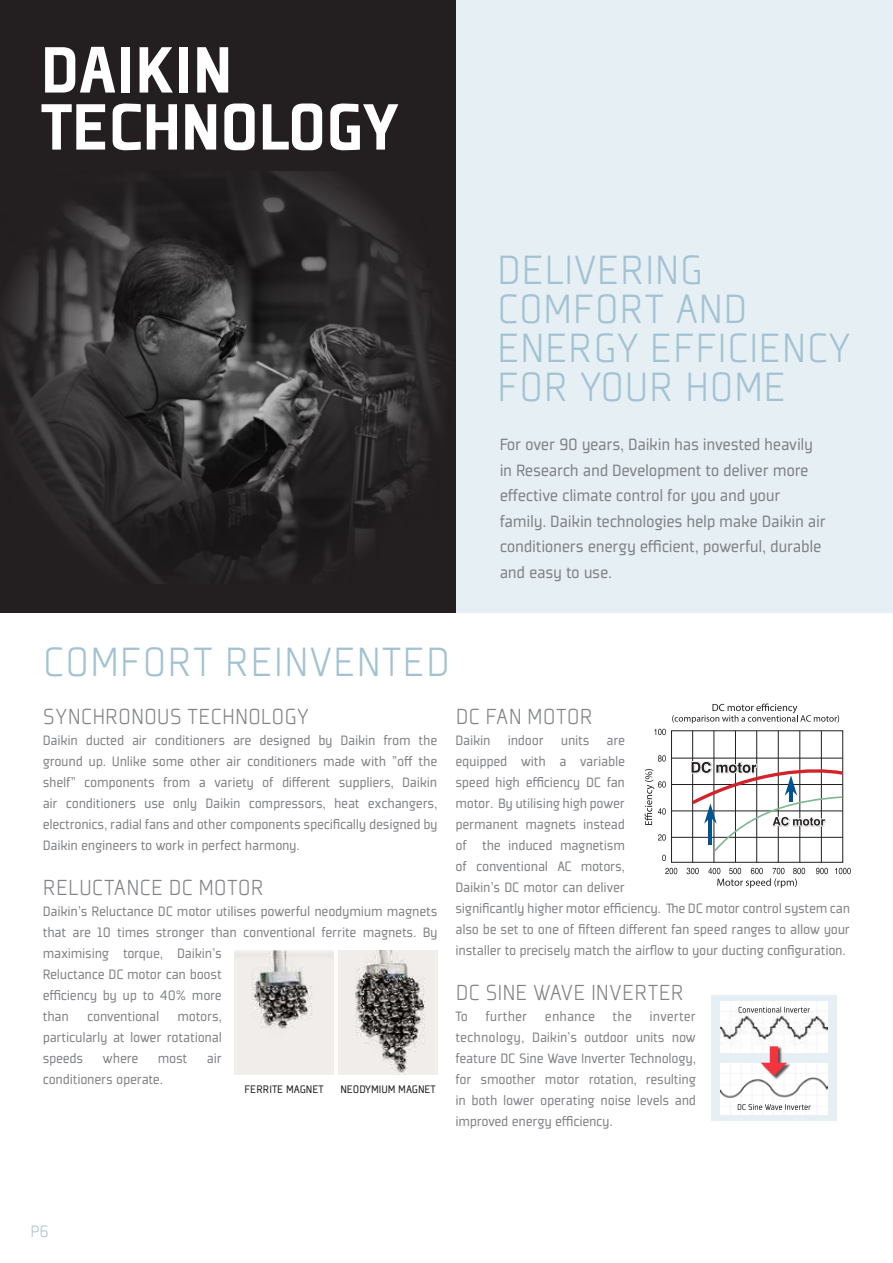
<style>
.page{position:relative;width:893px;height:1263px;background:#fff}
.page>*{position:absolute;margin:0;border:0;box-sizing:border-box;transform-origin:0 0}
.t1{font:900 72px/57px "Plexes Pro";letter-spacing:-.005em;color:#fff}
.t2{font:300 45px/39px "Plexes Pro";letter-spacing:.005em;color:#a2c2d2}
.t3{font:300 24px "Plexes Pro";letter-spacing:-.005em;color:#808285}
.t4{font:18px/25.5px "Plexes Pro";letter-spacing:-.02em;color:#808285}
.t5{font:300 18px "Plexes Pro";color:#a2c2d2}
.t6{font:15px/21px "Plexes Pro";letter-spacing:-.02em;color:#808285;text-align:justify}
.t7{font:12px "Plexes Pro";letter-spacing:-.005em;color:#231f20}
</style>
<div class="page">
<div style="left:711px;top:995px;width:126px;height:126px;background:#e6eff4"></div>
<img style="left:721px;top:1002px;width:106px;height:51px">
<img style="left:721px;top:1063px;width:106px;height:51px">
<svg style="left:739px;top:1007px;width:71px;height:6px"></svg>
<svg style="left:738px;top:1104px;width:73px;height:6px"></svg>
<div style="left:761px;top:1046px;width:30px;height:34px;background:#231f20;opacity:.75"></div>
<svg style="left:761px;top:1046px;width:26px;height:30px"></svg>
<div style="left:0;top:0;width:893px;height:612px;background:#e6eff4"></div>
<img style="left:235px;top:950px;width:98px;height:125px">
<img style="left:339px;top:950px;width:98px;height:125px">
<svg style="left:672px;top:703px;width:167px;height:20px"></svg>
<div style="left:671px;top:730px;width:172px;height:133px;border:1px solid #231f20"></div>
<svg style="left:665px;top:868px;width:12px;height:6px"></svg>
<svg style="left:687px;top:868px;width:12px;height:6px"></svg>
<svg style="left:816px;top:868px;width:12px;height:6px"></svg>
<svg style="left:835px;top:868px;width:16px;height:6px"></svg>
<svg style="left:662px;top:855px;width:4px;height:6px"></svg>
<svg style="left:658px;top:834px;width:8px;height:7px"></svg>
<svg style="left:658px;top:755px;width:8px;height:7px"></svg>
<svg style="left:654px;top:729px;width:12px;height:6px"></svg>
<svg style="left:645px;top:769px;width:21px;height:56px"></svg>
<svg style="left:708px;top:868px;width:97px;height:20px"></svg>
<hr style="left:671px;top:837px;width:172px;height:1px;background:#231f20">
<hr style="left:671px;top:810px;width:172px;height:1px;background:#231f20">
<hr style="left:671px;top:784px;width:172px;height:1px;background:#231f20">
<hr style="left:671px;top:758px;width:172px;height:1px;background:#231f20">
<hr style="left:692px;top:731px;width:1px;height:131px;background:#231f20">
<hr style="left:714px;top:731px;width:1px;height:131px;background:#231f20">
<hr style="left:735px;top:731px;width:1px;height:131px;background:#231f20">
<hr style="left:756px;top:731px;width:1px;height:131px;background:#231f20">
<hr style="left:778px;top:731px;width:1px;height:131px;background:#231f20">
<hr style="left:799px;top:731px;width:1px;height:131px;background:#231f20">
<hr style="left:821px;top:731px;width:1px;height:131px;background:#231f20">
<svg style="left:688px;top:760px;width:156px;height:93px"></svg>
<div style="left:0;top:0;width:455px;height:612px;background:#231f20"></div>
<img style="left:3px;top:172px;width:453px;height:411px">
<h1 class="t1" style="left:41px;top:47px;width:359px">DAIKIN<br>TECHNOLOGY</h1>
<h2 class="t2" style="left:497px;top:252px;width:355px">DELIVERING<br>COMFORT AND<br>ENERGY EFFICIENCY<br>FOR YOUR HOME</h2>
<p class="t4" style="left:500px;top:432px;width:328px">For over 90 years, Daikin has invested heavily in Research and Development to deliver more effective climate control for you and your family. Daikin technologies help make Daikin air conditioners energy efficient, powerful, durable and easy to use.</p>
<h2 class="t2" style="left:43px;top:644px;width:409px">COMFORT REINVENTED</h2>
<h3 class="t3" style="left:43px;top:706px;width:268px">SYNCHRONOUS TECHNOLOGY</h3>
<p class="t6" style="left:43px;top:730px;width:396px">Daikin ducted air conditioners are designed by Daikin from the ground up. Unlike some other air conditioners made with "off the shelf" components from a variety of different suppliers, Daikin air conditioners use only Daikin compressors, heat exchangers, electronics, radial fans and other components specifically designed by Daikin engineers to work in perfect harmony.</p>
<h3 class="t3" style="left:43px;top:877px;width:223px">RELUCTANCE DC MOTOR</h3>
<p class="t6" style="left:43px;top:901px;width:396px;text-align:left">Daikin’s Reluctance DC motor utilises powerful neodymium magnets that are 10 times stronger than conventional ferrite magnets. By maximising torque, Daikin’s<br>Reluctance DC motor can boost<br>efficiency by up to 40% more<br>than conventional motors,<br>particularly at lower rotational<br>speeds</p>
<p class="t6" style="left:103px;top:1048px;width:37px">where</p>
<p class="t6" style="left:158px;top:1048px;width:31px">most</p>
<p class="t6" style="left:207px;top:1048px;width:17px">air</p>
<p class="t6" style="left:43px;top:1069px;width:122px">conditioners operate.</p>
<p class="t7" style="left:244px;top:1084px;width:81px">FERRITE MAGNET</p>
<p class="t7" style="left:340px;top:1084px;width:97px">NEODYMIUM MAGNET</p>
<h3 class="t3" style="left:456px;top:706px;width:139px">DC FAN MOTOR</h3>
<p class="t6" style="left:455px;top:730px;width:396px;text-align:left">Daikin indoor units are<br>equipped with a variable<br>speed high efficiency DC fan<br>motor. By utilising high power<br>permanent magnets instead<br>of the induced magnetism<br>of conventional AC motors,<br>Daikin’s DC motor can deliver<br>significantly higher motor efficiency. The DC motor control system can also be set to one of fifteen different fan speed ranges to allow your installer to precisely match the airflow to your ducting configuration.</p>
<h3 class="t3" style="left:456px;top:982px;width:230px">DC SINE WAVE INVERTER</h3>
<p class="t6" style="left:455px;top:1006px;width:242px">To further enhance the inverter technology, Daikin’s outdoor units now feature DC Sine Wave Inverter Technology, for smoother motor rotation, resulting in both lower operating noise levels and improved energy efficiency.</p>
<p class="t5" style="left:30px;top:1223px;width:20px">P6</p>
</div>
